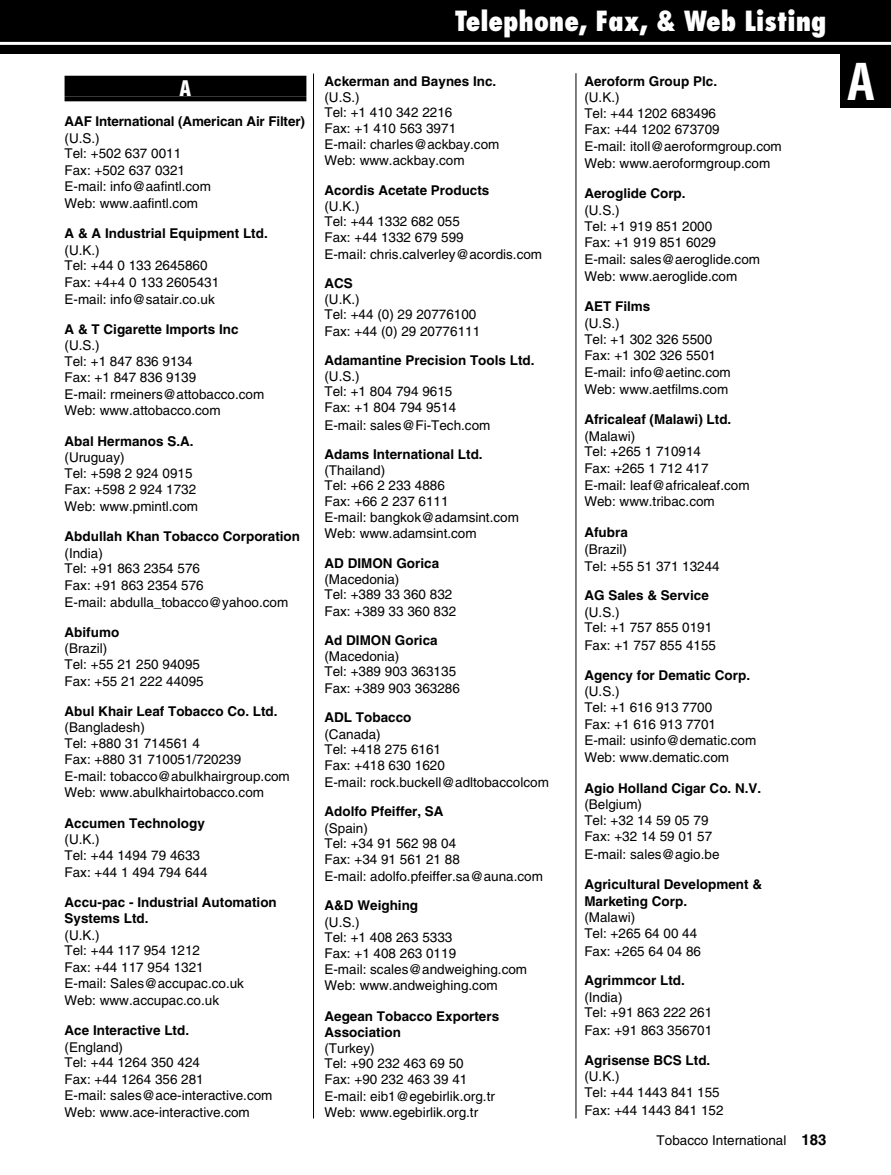
<style>
.page{position:relative;width:891px;height:1175px;background:#fff}
.page>*{position:absolute;margin:0;border:0;box-sizing:border-box;transform-origin:0 0}
.t1{font:700 condensed 49.5px "Helvetica";color:#fff}
.t2{font:800 condensed 27px "Futura";color:#fff}
.t3{font:900 condensed 21px "Helvetica";color:#fff}
.t4{font:13.5px/16.2px "Helvetica";color:#000}
.t5{font:700 13.5px/16.5px "Helvetica";color:#000}
.s1{font-weight:700;font-size:15px}
</style>
<div class="page">
<div style="left:65px;top:76px;width:241px;height:21px;background:#000"></div>
<hr style="left:65px;top:97px;width:241px;height:4px;background:#000">
<div style="left:0;top:0;width:891px;height:54px;background:#000"></div>
<hr style="left:0;top:42px;width:891px;height:3px;background:#fff">
<hr style="left:313px;top:74px;width:1px;height:1044px;background:#000">
<hr style="left:576px;top:73px;width:1px;height:1045px;background:#000">
<div style="left:841px;top:53px;width:50px;height:54px;background:#000"></div>
<h3 class="t3" style="left:180px;top:80px;width:13px">A</h3>
<p class="t5" style="left:65px;top:114px;width:242px">AAF International (American Air Filter)</p>
<p class="t4" style="left:65px;top:131px;width:148px">(U.S.)<br>Tel: +502 637 0011<br>Fax: +502 637 0321<br>E-mail: info@aafintl.com<br>Web: www.aafintl.com</p>
<p class="t5" style="left:65px;top:226px;width:205px">A &amp; A Industrial Equipment Ltd.</p>
<p class="t4" style="left:65px;top:243px;width:156px">(U.K.)<br>Tel: +44 0 133 2645860<br>Fax: +4+4 0 133 2605431<br>E-mail: info@satair.co.uk</p>
<p class="t5" style="left:65px;top:322px;width:176px">A &amp; T Cigarette Imports Inc</p>
<p class="t4" style="left:65px;top:339px;width:201px">(U.S.)<br>Tel: +1 847 836 9134<br>Fax: +1 847 836 9139<br>E-mail: rmeiners@attobacco.com<br>Web: www.attobacco.com</p>
<p class="t5" style="left:65px;top:434px;width:131px">Abal Hermanos S.A.</p>
<p class="t4" style="left:65px;top:451px;width:135px">(Uruguay)<br>Tel: +598 2 924 0915<br>Fax: +598 2 924 1732<br>Web: www.pmintl.com</p>
<p class="t5" style="left:65px;top:529px;width:237px">Abdullah Khan Tobacco Corporation</p>
<p class="t4" style="left:65px;top:546px;width:225px">(India)<br>Tel: +91 863 2354 576<br>Fax: +91 863 2354 576<br>E-mail: abdulla_tobacco@yahoo.com</p>
<p class="t5" style="left:65px;top:625px;width:56px">Abifumo</p>
<p class="t4" style="left:65px;top:642px;width:137px;line-height:15.3px">(Brazil)<br>Tel: +55 21 250 94095</p>
<p class="t4" style="left:65px;top:674px;width:141px">Fax: +55 21 222 44095</p>
<p class="t5" style="left:65px;top:704px;width:215px">Abul Khair Leaf Tobacco Co. Ltd.</p>
<p class="t4" style="left:65px;top:720px;width:227px">(Bangladesh)<br>Tel: +880 31 714561 4<br>Fax: +880 31 710051/720239<br>E-mail: tobacco@abulkhairgroup.com<br>Web: www.abulkhairtobacco.com</p>
<p class="t5" style="left:65px;top:816px;width:142px">Accumen Technology</p>
<p class="t4" style="left:65px;top:833px;width:137px;line-height:15.5px">(U.K.)<br>Tel: +44 1494 79 4633</p>
<p class="t4" style="left:65px;top:865px;width:144px">Fax: +44 1 494 794 644</p>
<p class="t5" style="left:65px;top:895px;width:214px">Accu-pac - Industrial Automation<br>Systems Ltd.</p>
<p class="t4" style="left:65px;top:928px;width:181px">(U.K.)<br>Tel: +44 117 954 1212<br>Fax: +44 117 954 1321<br>E-mail: Sales@accupac.co.uk<br>Web: www.accupac.co.uk</p>
<p class="t5" style="left:65px;top:1023px;width:126px">Ace Interactive Ltd.</p>
<p class="t4" style="left:65px;top:1040px;width:209px">(England)<br>Tel: +44 1264 350 424<br>Fax: +44 1264 356 281<br>E-mail: sales@ace-interactive.com<br>Web: www.ace-interactive.com</p>
<h2 class="t2" style="left:455px;top:10px;width:373px">Telephone, Fax, &amp; Web Listing</h2>
<p class="t5" style="left:324px;top:74px;width:173px">Ackerman and Baynes Inc.</p>
<p class="t4" style="left:324px;top:90px;width:176px;line-height:15.8px">(U.S.)<br>Tel: +1 410 342 2216<br>Fax: +1 410 563 3971<br>E-mail: charles@ackbay.com<br>Web: www.ackbay.com</p>
<p class="t5" style="left:324px;top:183px;width:167px">Acordis Acetate Products</p>
<p class="t4" style="left:324px;top:199px;width:219px">(U.K.)<br>Tel: +44 1332 682 055<br>Fax: +44 1332 679 599<br>E-mail: chris.calverley@acordis.com</p>
<p class="t5" style="left:324px;top:276px;width:30px">ACS</p>
<p class="t4" style="left:324px;top:293px;width:153px;line-height:14.9px">(U.K.)<br>Tel: +44 (0) 29 20776100</p>
<p class="t4" style="left:324px;top:325px;width:157px">Fax: +44 (0) 29 20776111</p>
<p class="t5" style="left:324px;top:353px;width:212px">Adamantine Precision Tools Ltd.</p>
<p class="t4" style="left:324px;top:370px;width:167px">(U.S.)<br>Tel: +1 804 794 9615<br>Fax: +1 804 794 9514<br>E-mail: sales@Fi-Tech.com</p>
<p class="t5" style="left:324px;top:446px;width:160px">Adams International Ltd.</p>
<p class="t4" style="left:324px;top:463px;width:196px;line-height:15.8px">(Thailand)<br>Tel: +66 2 233 4886<br>Fax: +66 2 237 6111<br>E-mail: bangkok@adamsint.com<br>Web: www.adamsint.com</p>
<p class="t5" style="left:324px;top:556px;width:116px">AD DIMON Gorica</p>
<p class="t4" style="left:324px;top:573px;width:129px;line-height:15px">(Macedonia)<br>Tel: +389 33 360 832</p>
<p class="t4" style="left:324px;top:604px;width:133px">Fax: +389 33 360 832</p>
<p class="t5" style="left:324px;top:633px;width:115px">Ad DIMON Gorica</p>
<p class="t4" style="left:324px;top:650px;width:133px;line-height:15px">(Macedonia)<br>Tel: +389 903 363135</p>
<p class="t4" style="left:324px;top:681px;width:137px">Fax: +389 903 363286</p>
<p class="t5" style="left:324px;top:710px;width:89px">ADL Tobacco</p>
<p class="t4" style="left:324px;top:727px;width:226px">(Canada)<br>Tel: +418 275 6161<br>Fax: +418 630 1620<br>E-mail: rock.buckell@adltobaccolcom</p>
<p class="t5" style="left:324px;top:804px;width:121px">Adolfo Pfeiffer, SA</p>
<p class="t4" style="left:324px;top:821px;width:220px">(Spain)<br>Tel: +34 91 562 98 04<br>Fax: +34 91 561 21 88<br>E-mail: adolfo.pfeiffer.sa@auna.com</p>
<p class="t5" style="left:324px;top:898px;width:95px">A&amp;D Weighing</p>
<p class="t4" style="left:324px;top:915px;width:204px">(U.S.)<br>Tel: +1 408 263 5333<br>Fax: +1 408 263 0119<br>E-mail: scales@andweighing.com<br>Web: www.andweighing.com</p>
<p class="t5" style="left:324px;top:1008px;width:176px">Aegean Tobacco Exporters<br>Association</p>
<p class="t4" style="left:324px;top:1041px;width:172px">(Turkey)<br>Tel: +90 232 463 69 50<br>Fax: +90 232 463 39 41<br>E-mail: eib1@egebirlik.org.tr<br>Web: www.egebirlik.org.tr</p>
<p class="t5" style="left:584px;top:74px;width:134px">Aeroform Group Plc.</p>
<p class="t4" style="left:584px;top:90px;width:199px">(U.K.)<br>Tel: +44 1202 683496<br>Fax: +44 1202 673709<br>E-mail: itoll@aeroformgroup.com<br>Web: www.aeroformgroup.com</p>
<p class="t5" style="left:584px;top:186px;width:103px">Aeroglide Corp.</p>
<p class="t4" style="left:584px;top:203px;width:177px">(U.S.)<br>Tel: +1 919 851 2000<br>Fax: +1 919 851 6029<br>E-mail: sales@aeroglide.com<br>Web: www.aeroglide.com</p>
<p class="t5" style="left:584px;top:299px;width:68px">AET Films</p>
<p class="t4" style="left:584px;top:316px;width:148px">(U.S.)<br>Tel: +1 302 326 5500<br>Fax: +1 302 326 5501<br>E-mail: info@aetinc.com<br>Web: www.aetfilms.com</p>
<p class="t5" style="left:584px;top:412px;width:149px">Africaleaf (Malawi) Ltd.</p>
<p class="t4" style="left:584px;top:429px;width:167px">(Malawi)<br>Tel: +265 1 710914<br>Fax: +265 1 712 417<br>E-mail: leaf@africaleaf.com<br>Web: www.tribac.com</p>
<p class="t5" style="left:584px;top:525px;width:45px">Afubra</p>
<p class="t4" style="left:584px;top:542px;width:137px;line-height:16.6px">(Brazil)<br>Tel: +55 51 371 13244</p>
<p class="t5" style="left:584px;top:588px;width:126px">AG Sales &amp; Service</p>
<p class="t4" style="left:584px;top:605px;width:129px;line-height:15.6px">(U.S.)<br>Tel: +1 757 855 0191</p>
<p class="t4" style="left:584px;top:638px;width:133px">Fax: +1 757 855 4155</p>
<p class="t5" style="left:584px;top:668px;width:167px">Agency for Dematic Corp.</p>
<p class="t4" style="left:584px;top:684px;width:173px">(U.S.)<br>Tel: +1 616 913 7700<br>Fax: +1 616 913 7701<br>E-mail: usinfo@dematic.com<br>Web: www.dematic.com</p>
<p class="t5" style="left:584px;top:780px;width:179px">Agio Holland Cigar Co. N.V.</p>
<p class="t4" style="left:584px;top:797px;width:137px;line-height:16.6px">(Belgium)<br>Tel: +32 14 59 05 79<br>Fax: +32 14 59 01 57<br>E-mail: sales@agio.be</p>
<p class="t5" style="left:584px;top:877px;width:179px">Agricultural Development &amp;<br>Marketing Corp.</p>
<p class="t4" style="left:584px;top:910px;width:114px;line-height:15.6px">(Malawi)<br>Tel: +265 64 00 44</p>
<p class="t4" style="left:584px;top:943px;width:118px">Fax: +265 64 04 86</p>
<p class="t5" style="left:584px;top:973px;width:102px">Agrimmcor Ltd.</p>
<p class="t4" style="left:584px;top:990px;width:129px;line-height:15.5px">(India)<br>Tel: +91 863 222 261</p>
<p class="t4" style="left:584px;top:1023px;width:129px">Fax: +91 863 356701</p>
<p class="t5" style="left:584px;top:1052px;width:128px">Agrisense BCS Ltd.</p>
<p class="t4" style="left:584px;top:1070px;width:137px;line-height:15.6px">(U.K.)<br>Tel: +44 1443 841 155</p>
<p class="t4" style="left:584px;top:1103px;width:141px">Fax: +44 1443 841 152</p>
<p class="t4" style="left:657px;top:1133px;width:171px">Tobacco International <span class="s1">183</span></p>
<h1 class="t1" style="left:847px;top:63px;width:29px">A</h1>
</div>
